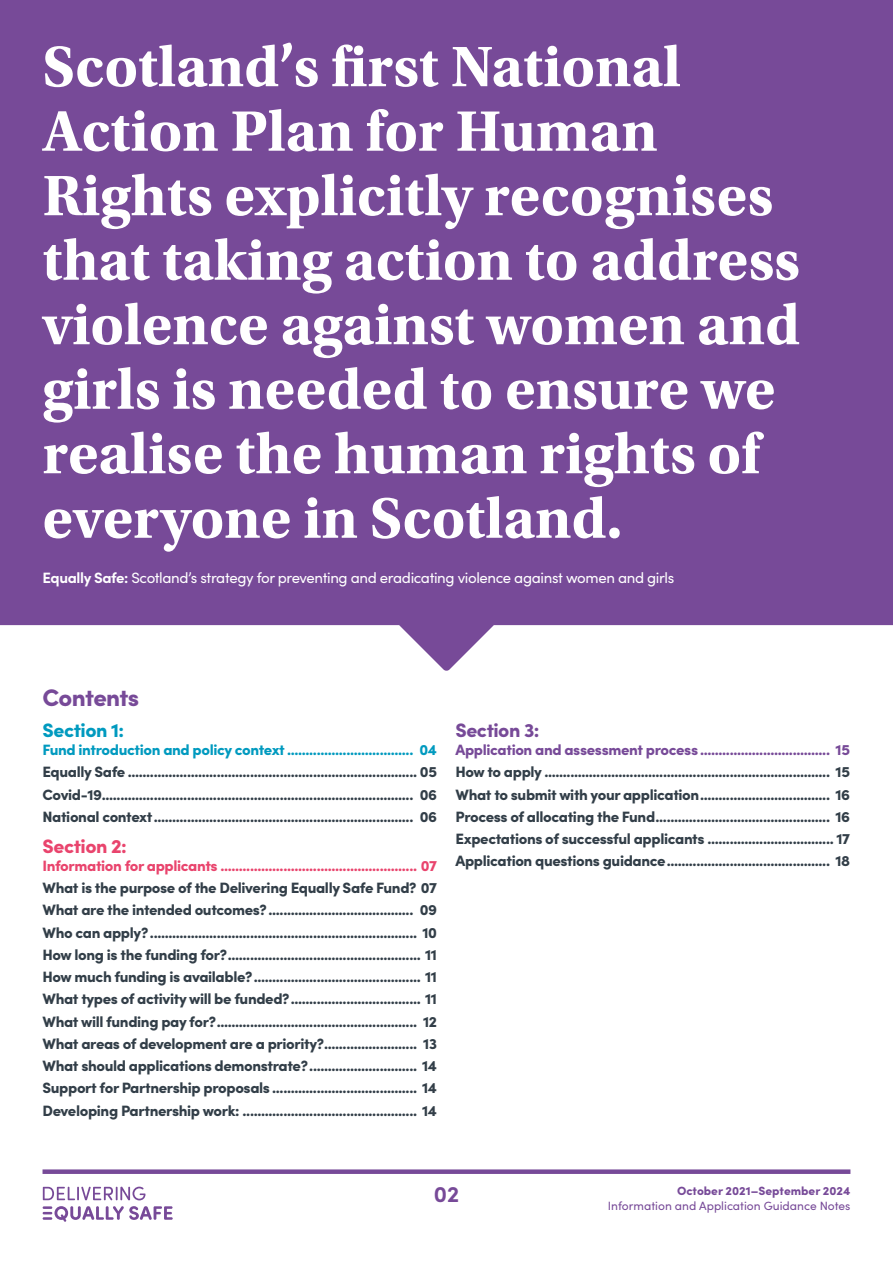
<style>
.page{position:relative;width:893px;height:1263px;background:#fff}
.page>*{position:absolute;margin:0;border:0;box-sizing:border-box;transform-origin:0 0}
.t1{font:700 60px/64.5px "Utopia Std";color:#fff}
.t2{font:900 24px "Sofia Pro";letter-spacing:-.03em;color:#774a98}
.t3{font:700 22.5px "Sofia Pro";color:#774a98}
.t4{font:900 19.5px "Sofia Pro";letter-spacing:-.025em;color:#009abf}
.t5{font:900 19.5px "Sofia Pro";letter-spacing:-.025em;color:#e9446d}
.t6{font:900 19.5px "Sofia Pro";letter-spacing:-.025em;color:#774a98}
.t7{font:900 15px/22.2px "Sofia Pro";letter-spacing:-.025em;color:#323e48;text-align:justify}
.t8{font:15px "Sofia Pro";letter-spacing:-.025em;color:#fff}
.t9{font:900 15px "Sofia Pro";letter-spacing:-.025em;color:#e9446d}
.t10{font:900 15px "Sofia Pro";letter-spacing:-.025em;color:#009abf}
.t11{font:900 15px "Sofia Pro";letter-spacing:-.025em;color:#774a98}
.t12{font:12px "Sofia Pro";color:#774a98}
.t13{font:900 12px "Sofia Pro";color:#774a98}
.s1{font-weight:700}
</style>
<div class="page">
<div style="left:43px;top:1169px;width:807px;height:5px;background:#774a98"></div>
<div style="left:0;top:0;width:893px;height:671px;background:#774a98"></div>
<svg style="left:43px;top:1187px;width:102px;height:13px"></svg>
<svg style="left:43px;top:1206px;width:130px;height:16px"></svg>
<h1 class="t1" style="left:43px;top:35px;width:759px">Scotland’s first National<br>Action Plan for Human<br>Rights explicitly recognises that taking action to address violence against women and girls is needed to ensure we realise the human rights of everyone in Scotland.</h1>
<p class="t8" style="left:43px;top:567px;width:633px"><span class="s1">Equally Safe:</span> Scotland’s strategy for preventing and eradicating violence against women and girls</p>
<h2 class="t2" style="left:43px;top:679px;width:98px">Contents</h2>
<h3 class="t4" style="left:43px;top:715px;width:83px">Section 1:</h3>
<p class="t10" style="left:43px;top:738px;width:396px">Fund introduction and policy context .................................. 04</p>
<p class="t7" style="left:43px;top:759px;width:396px">Equally Safe .............................................................................. 05<br>Covid-19.................................................................................... 06<br>National context...................................................................... 06</p>
<h3 class="t5" style="left:43px;top:830px;width:86px">Section 2:</h3>
<p class="t9" style="left:43px;top:854px;width:396px">Information for applicants ..................................................... 07</p>
<p class="t7" style="left:43px;top:875px;width:396px">What is the purpose of the Delivering Equally Safe Fund? 07<br>What are the intended outcomes?....................................... 09<br>Who can apply?........................................................................ 10<br>How long is the funding for?.................................................... 11<br>How much funding is available?............................................. 11<br>What types of activity will be funded?................................... 11<br>What will funding pay for?...................................................... 12<br>What areas of development are a priority?......................... 13<br>What should applications demonstrate?............................. 14<br>Support for Partnership proposals ....................................... 14<br>Developing Partnership work: ............................................... 14</p>
<h3 class="t6" style="left:455px;top:715px;width:86px">Section 3:</h3>
<p class="t11" style="left:455px;top:738px;width:396px">Application and assessment process ................................... 15</p>
<p class="t7" style="left:455px;top:759px;width:396px">How to apply ............................................................................. 15<br>What to submit with your application................................... 16<br>Process of allocating the Fund............................................... 16<br>Expectations of successful applicants .................................. 17<br>Application questions guidance............................................ 18</p>
<h3 class="t3" style="left:434px;top:1177px;width:27px">02</h3>
<p class="t13" style="left:677px;top:1181px;width:175px">October 2021–September 2024</p>
<p class="t12" style="left:608px;top:1197px;width:244px">Information and Application Guidance Notes</p>
</div>
